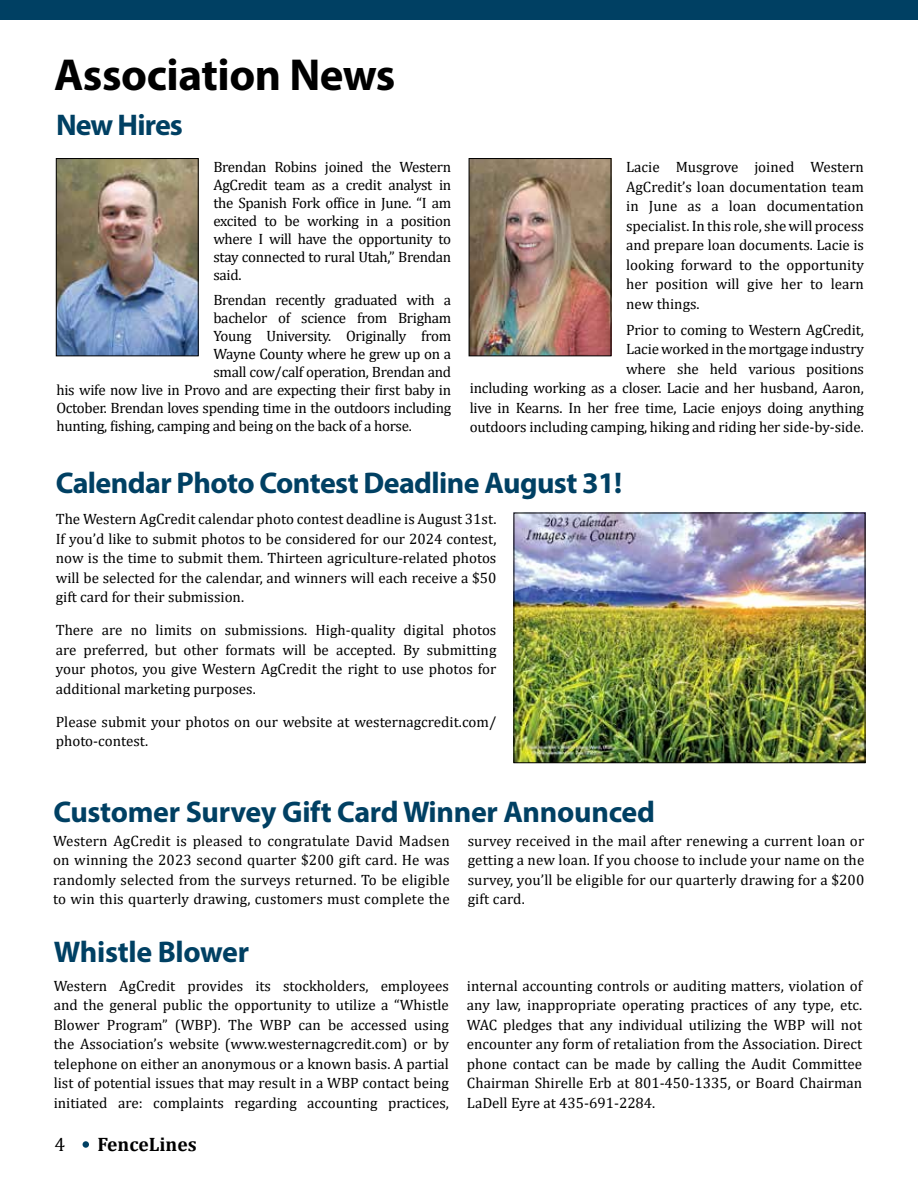
<style>
.page{position:relative;width:918px;height:1188px;background:#fff}
.page>*{position:absolute;margin:0;border:0;box-sizing:border-box;transform-origin:0 0}
.t1{font:700 45px "Myriad Pro";letter-spacing:-.01em;color:#000}
.t2{font:700 30px "Myriad Pro";letter-spacing:-.02em;color:#004063}
.t3{font:700 19.5px "Cambria";color:#000}
.t4{font:19.5px "Cambria";color:#000}
.t5{font:15px/19.5px "Cambria";letter-spacing:-.01em;color:#000;text-align:justify}
</style>
<div class="page">
<div style="left:83px;top:1141px;width:6px;height:7px;background:#004063;border-radius:50%"></div>
<div style="left:0;top:0;width:918px;height:19px;background:#004063"></div>
<img style="left:516px;top:515px;width:347px;height:246px">
<div style="left:514px;top:513px;width:351px;height:250px;border:1px solid #000"></div>
<img style="left:58px;top:160px;width:138px;height:194px">
<div style="left:56px;top:158px;width:142px;height:198px;border:1px solid #000"></div>
<img style="left:471px;top:160px;width:138px;height:194px">
<div style="left:469px;top:158px;width:142px;height:198px;border:1px solid #000"></div>
<h1 class="t1" style="left:54px;top:45px;width:343px">Association News</h1>
<h2 class="t2" style="left:56px;top:105px;width:128px">New Hires</h2>
<p class="t5" style="left:213px;top:158px;width:239px;line-height:18px">Brendan Robins joined the Western AgCredit team as a credit analyst in the Spanish Fork office in June. “I am excited to be working in a position where I will have the opportunity to stay connected to rural Utah,” Brendan said.</p>
<p class="t5" style="left:213px;top:290px;width:239px">Brendan recently graduated with a</p>
<p class="t5" style="left:213px;top:308px;width:239px">bachelor of science from Brigham</p>
<p class="t5" style="left:213px;top:326px;width:239px">Young University. Originally from</p>
<p class="t5" style="left:213px;top:344px;width:239px">Wayne County where he grew up on a</p>
<p class="t5" style="left:213px;top:362px;width:239px">small cow/calf operation, Brendan and</p>
<p class="t5" style="left:56px;top:380px;width:396px">his wife now live in Provo and are expecting their first baby in</p>
<p class="t5" style="left:56px;top:398px;width:396px">October. Brendan loves spending time in the outdoors including</p>
<p class="t5" style="left:56px;top:416px;width:357px">hunting, fishing, camping and being on the back of a horse.</p>
<p class="t5" style="left:626px;top:157px;width:239px">Lacie Musgrove joined Western AgCredit’s loan documentation team in June as a loan documentation specialist. In this role, she will process and prepare loan documents. Lacie is looking forward to the opportunity her position will give her to learn new things.</p>
<p class="t5" style="left:470px;top:320px;width:396px;text-align:right">Prior to coming to Western AgCredit,<br>Lacie worked in the mortgage industry<br>where she held various positions<br>including working as a closer. Lacie and her husband, Aaron, live in Kearns. In her free time, Lacie enjoys doing anything outdoors including camping, hiking and riding her side-by-side.</p>
<h2 class="t2" style="left:56px;top:464px;width:568px">Calendar Photo Contest Deadline August 31!</h2>
<p class="t5" style="left:56px;top:510px;width:442px">The Western AgCredit calendar photo contest deadline is August 31st.<br>If you’d like to submit photos to be considered for our 2024 contest, now is the time to submit them. Thirteen agriculture-related photos will be selected for the calendar, and winners will each receive a $50 gift card for their submission.</p>
<p class="t5" style="left:56px;top:621px;width:442px">There are no limits on submissions. High-quality digital photos are preferred, but other formats will be accepted. By submitting your photos, you give Western AgCredit the right to use photos for additional marketing purposes.</p>
<p class="t5" style="left:56px;top:712px;width:442px">Please submit your photos on our website at westernagcredit.com/ photo-contest.</p>
<h2 class="t2" style="left:53px;top:792px;width:603px">Customer Survey Gift Card Winner Announced</h2>
<p class="t5" style="left:53px;top:831px;width:398px">Western AgCredit is pleased to congratulate David Madsen on winning the 2023 second quarter $200 gift card. He was randomly selected from the surveys returned. To be eligible to win this quarterly drawing, customers must complete the</p>
<p class="t5" style="left:468px;top:831px;width:398px">survey received in the mail after renewing a current loan or getting a new loan. If you choose to include your name on the survey, you’ll be eligible for our quarterly drawing for a $200 gift card.</p>
<h2 class="t2" style="left:54px;top:932px;width:197px">Whistle Blower</h2>
<p class="t5" style="left:54px;top:976px;width:397px">Western AgCredit provides its stockholders, employees and the general public the opportunity to utilize a “Whistle Blower Program” (WBP). The WBP can be accessed using the Association’s website (www.westernagcredit.com) or by telephone on either an anonymous or a known basis. A partial list of potential issues that may result in a WBP contact being initiated are: complaints regarding accounting practices,</p>
<p class="t5" style="left:467px;top:976px;width:397px">internal accounting controls or auditing matters, violation of any law, inappropriate operating practices of any type, etc.<br>WAC pledges that any individual utilizing the WBP will not encounter any form of retaliation from the Association. Direct phone contact can be made by calling the Audit Committee Chairman Shirelle Erb at 801-450-1335, or Board Chairman LaDell Eyre at 435-691-2284.</p>
<h3 class="t4" style="left:54px;top:1133px;width:12px">4</h3>
<h3 class="t3" style="left:97px;top:1131px;width:101px">FenceLines</h3>
</div>
